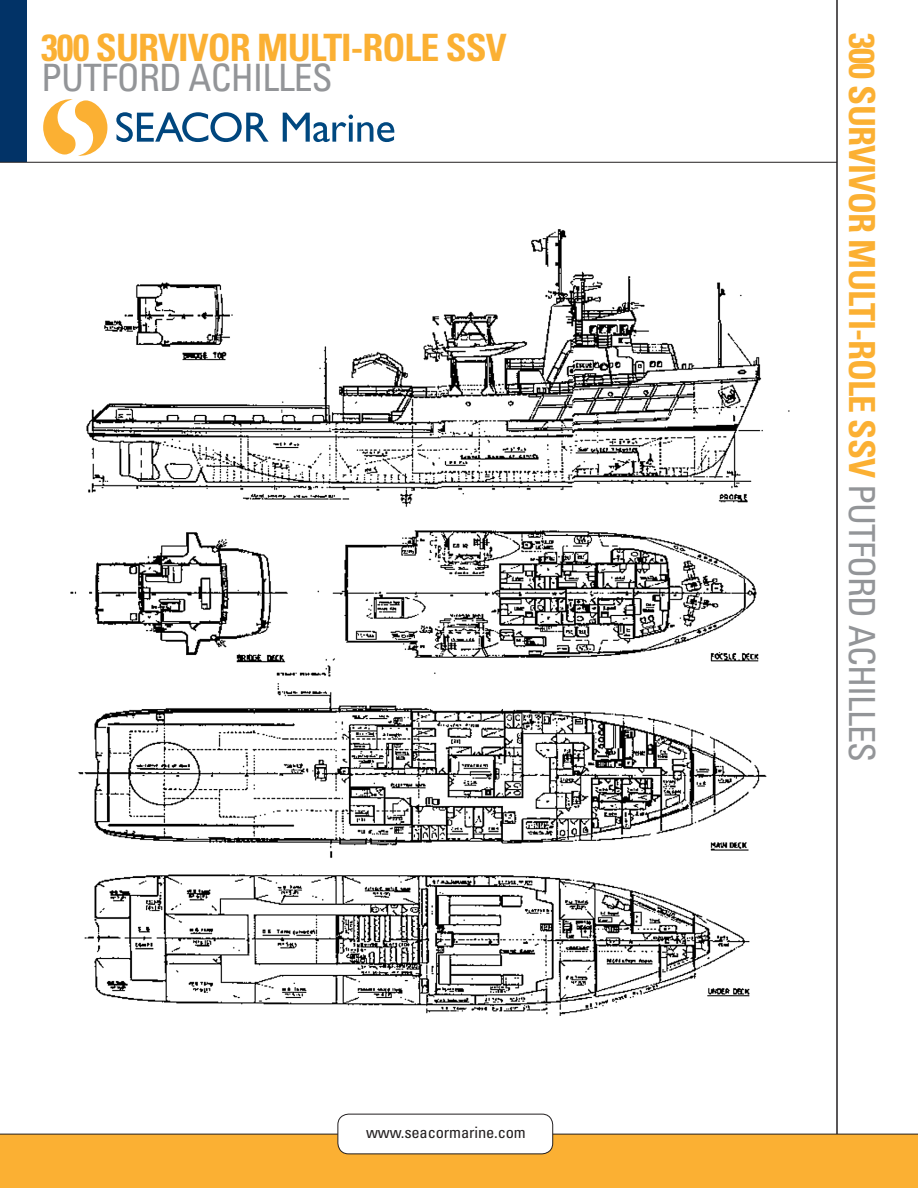
<style>
.page{position:relative;width:918px;height:1188px;background:#fff}
.page>*{position:absolute;margin:0;border:0;box-sizing:border-box;transform-origin:0 0}
.t1{font:700 condensed 37.65px "Univers";letter-spacing:-.025em;color:#fbb033}
.t2{font:condensed 37.65px "Univers";letter-spacing:-.025em;color:#939598}
.t3{font:700 condensed 36px "Univers";letter-spacing:-.025em;color:#fbb033}
.t4{font:condensed 15.75px "Univers";letter-spacing:-.01em;color:#231f20;scale:1.05 1}
.s1{font-weight:400;color:#939598}
</style>
<div class="page">
<svg style="left:43px;top:99px;width:64px;height:57px"></svg>
<svg style="left:116px;top:112px;width:153px;height:30px"></svg>
<svg style="left:283px;top:113px;width:111px;height:29px"></svg>
<div style="left:0;top:1134px;width:918px;height:54px;background:#fbb033"></div>
<div style="left:0;top:0;width:27px;height:162px;background:#023367"></div>
<hr style="left:0;top:162px;width:837px;height:1px;background:#231f20">
<hr style="left:836px;top:0;width:2px;height:1134px;background:#231f20">
<div style="left:338px;top:1114px;width:215px;height:40px;background:#fff;border-radius:11px"></div>
<div style="left:337px;top:1114px;width:216px;height:40px;border:1px solid #231f20;border-radius:11px"></div>
<img style="left:70px;top:229px;width:720px;height:787px">
<p class="t1" style="left:41px;top:25px;width:467px">300 SURVIVOR MULTI-ROLE SSV</p>
<p class="t2" style="left:41px;top:54px;width:293px">PUTFORD achilles</p>
<p class="t4" style="left:366px;top:1122px;width:154px">www.seacormarine.com</p>
<p class="t3" style="left:884px;top:33px;width:731px;rotate:90deg">300 SURVIVOR MULTI-ROLE SSV <span class="s1">PUTFORD achilles</span></p>
</div>
